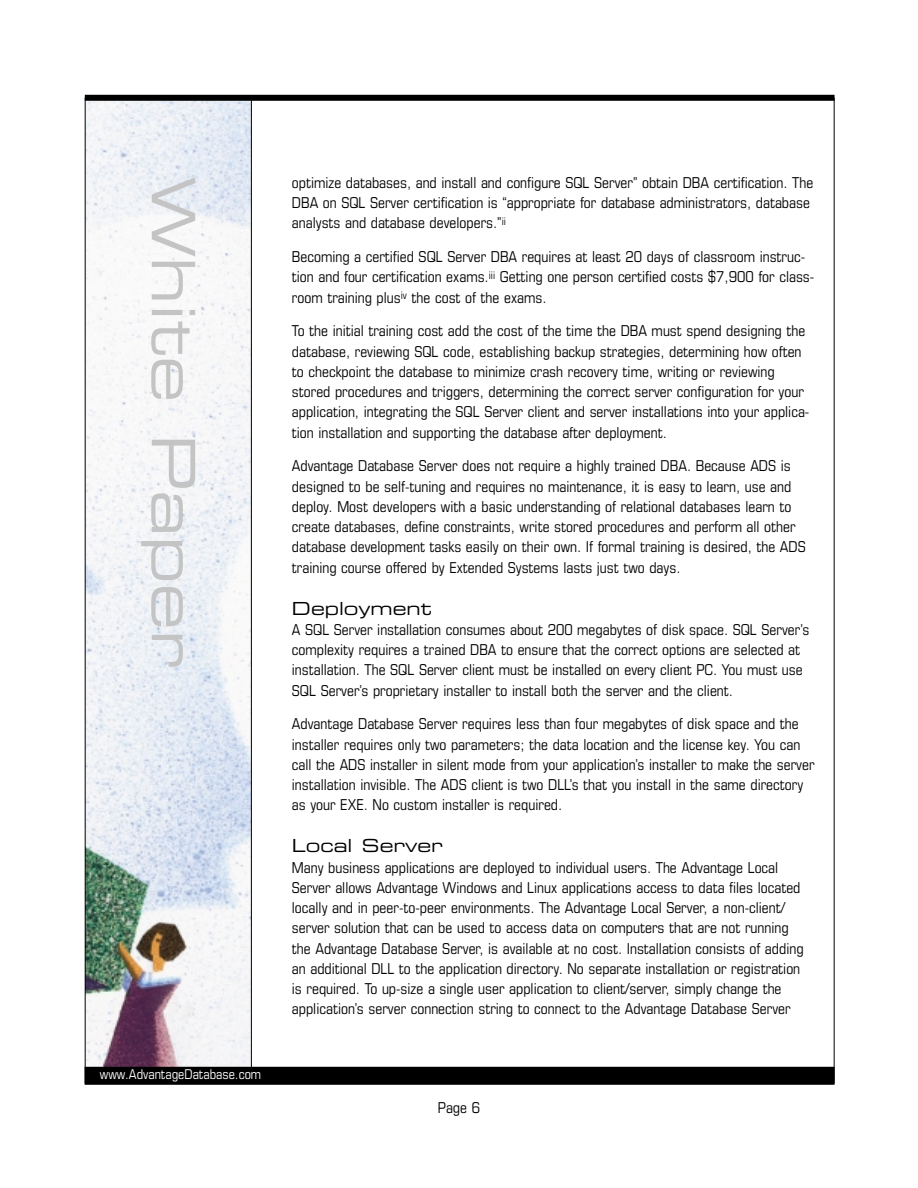
<style>
.page{position:relative;width:918px;height:1188px;background:#fff}
.page>*{position:absolute;margin:0;border:0;box-sizing:border-box;transform-origin:0 0}
.t1{font:60px "Eurostile Extended Two";color:#c4c4c4}
.t2{font:18px "Eurostile Extended Two";color:#000}
.t3{font:condensed 15px/20.2px "Eurostile";color:#000}
.t4{font:condensed 13.5px "Eurostile";color:#fff}
</style>
<div class="page">
<img style="left:87px;top:101px;width:164px;height:966px">
<div style="left:85px;top:1067px;width:750px;height:18px;background:#000"></div>
<div style="left:85px;top:95px;width:750px;height:6px;background:#000"></div>
<hr style="left:251px;top:99px;width:1px;height:972px;background:#000">
<h1 class="t1" style="left:195px;top:177px;width:493px;rotate:90deg">White Paper</h1>
<p class="t4" style="left:100px;top:1069px;width:163px">www.AdvantageDatabase.com</p>
<p class="t3" style="left:292px;top:174px;width:523px">optimize databases, and install and configure SQL Server” obtain DBA certification. The<br>DBA on SQL Server certification is “appropriate for database administrators, database analysts and database developers.”<sup>ii</sup></p>
<p class="t3" style="left:292px;top:248px;width:524px">Becoming a certified SQL Server DBA requires at least 20 days of classroom instruc&shy;tion and four certification exams.<sup>iii</sup> Getting one person certified costs $7,900 for class&shy;room training plus<sup>iv</sup> the cost of the exams.</p>
<p class="t3" style="left:292px;top:322px;width:519px">To the initial training cost add the cost of the time the DBA must spend designing the database, reviewing SQL code, establishing backup strategies, determining how often to checkpoint the database to minimize crash recovery time, writing or reviewing stored procedures and triggers, determining the correct server configuration for your application, integrating the SQL Server client and server installations into your applica&shy;tion installation and supporting the database after deployment.</p>
<p class="t3" style="left:292px;top:457px;width:515px">Advantage Database Server does not require a highly trained DBA. Because ADS is designed to be self-tuning and requires no maintenance, it is easy to learn, use and deploy. Most developers with a basic understanding of relational databases learn to create databases, define constraints, write stored procedures and perform all other database development tasks easily on their own. If formal training is desired, the ADS training course offered by Extended Systems lasts just two days.</p>
<p class="t2" style="left:292px;top:602px;width:141px">Deployment</p>
<p class="t3" style="left:292px;top:621px;width:519px">A SQL Server installation consumes about 200 megabytes of disk space. SQL Server’s complexity requires a trained DBA to ensure that the correct options are selected at installation. The SQL Server client must be installed on every client PC. You must use SQL Server’s proprietary installer to install both the server and the client.</p>
<p class="t3" style="left:292px;top:715px;width:524px">Advantage Database Server requires less than four megabytes of disk space and the installer requires only two parameters; the data location and the license key. You can call the ADS installer in silent mode from your application’s installer to make the server installation invisible. The ADS client is two DLL’s that you install in the same directory as your EXE. No custom installer is required.</p>
<p class="t2" style="left:292px;top:839px;width:152px">Local Server</p>
<p class="t3" style="left:292px;top:858px;width:513px">Many business applications are deployed to individual users. The Advantage Local Server allows Advantage Windows and Linux applications access to data files located locally and in peer-to-peer environments. The Advantage Local Server, a non-client/ server solution that can be used to access data on computers that are not running the Advantage Database Server, is available at no cost. Installation consists of adding an additional DLL to the application directory. No separate installation or registration is required. To up-size a single user application to client/server, simply change the application’s server connection string to connect to the Advantage Database Server</p>
<p class="t3" style="left:438px;top:1099px;width:44px">Page 6</p>
</div>
